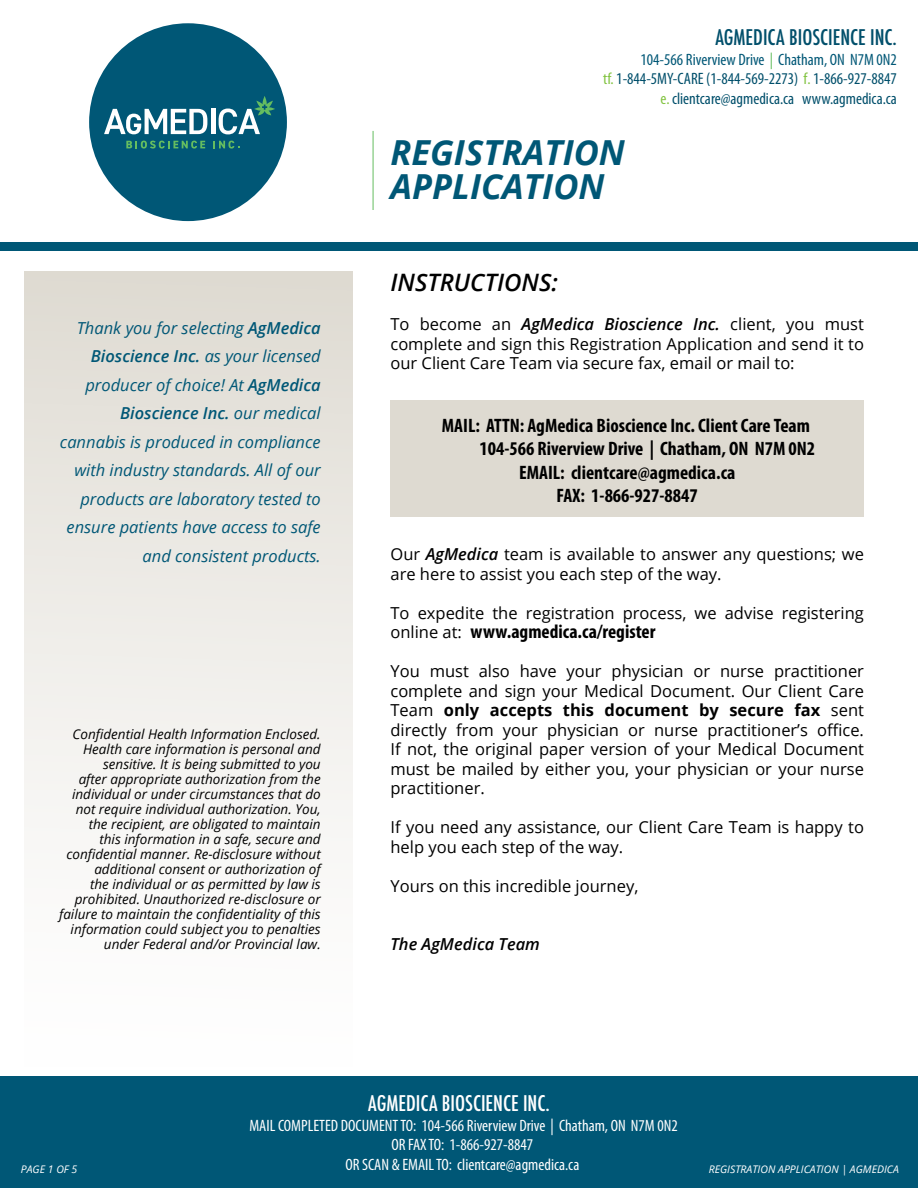
<style>
.page{position:relative;width:918px;height:1188px;background:#fff}
.page>*{position:absolute;margin:0;border:0;box-sizing:border-box;transform-origin:0 0}
.t1{font:italic 700 34.5px/34.5px "Open Sans";color:#005776}
.t2{font:italic 600 24px "Open Sans";color:#000}
.t3{font:500 condensed 21px "Futura";color:#004f6b}
.t4{font:500 condensed 21px "Futura";color:#fff}
.t5{font:700 condensed 19.5px "Myriad Pro";color:#000}
.t6{font:16.5px/19.5px "Open Sans";color:#000;text-align:justify}
.t7{font:italic 16.5px/28.5px "Open Sans";color:#005776;text-align:right}
.t8{font:condensed 16.5px/19.5px "Myriad Pro";color:#004f6b;text-align:right}
.t9{font:condensed 16.5px/19.5px "Myriad Pro";color:#fff;text-align:center}
.t10{font:italic 600 16.5px "Open Sans";color:#000}
.t11{font:italic 13.5px/15px "Open Sans";color:#000;text-align:right}
.t12{font:italic 10.5px "Open Sans";color:#fff}
.s1{color:#005776}
.s2{color:#65bd60}
.s3{color:#82c341}
.s4{font-weight:600}
.s5{font-weight:600;font-style:italic}
.s6{font-family:"Open Sans";font-weight:400;font-stretch:normal;font-size:16.5px}
.s7{font-weight:700}
</style>
<div class="page">
<div style="left:390px;top:401px;width:474px;height:116px;background:#dedad1"></div>
<div style="left:0;top:242px;width:918px;height:9px;background:#005776"></div>
<div style="left:24px;top:272px;width:328px;height:795px;background:linear-gradient(to bottom,#dfdbd3,#fff)"></div>
<hr style="left:373px;top:131px;width:1px;height:79px;background:#65bd60">
<div style="left:0;top:1076px;width:918px;height:112px;background:#005776"></div>
<div style="left:88px;top:22px;width:200px;height:200px;background:#005776;border-radius:50%"></div>
<svg style="left:126px;top:141px;width:79px;height:8px"></svg>
<svg style="left:214px;top:141px;width:26px;height:8px"></svg>
<svg style="left:104px;top:109px;width:103px;height:25px"></svg>
<hr style="left:211px;top:109px;width:4px;height:25px;background:#fff">
<svg style="left:219px;top:96px;width:56px;height:38px"></svg>
<p class="t3" style="left:715px;top:24px;width:183px">AGMEDICA BIOSCIENCE INC.</p>
<p class="t8" style="left:603px;top:50px;width:295px"><span class="s1">104-566 Riverview Drive</span> <span class="s2">|</span> <span class="s1">Chatham, ON N7M 0N2<br></span><span class="s3">tf.</span> 1-844-5MY-CARE (1-844-569-2273) <span class="s3">f.</span> 1-866-927-8847 <span class="s3">e.</span> clientcare@agmedica.ca www.agmedica.ca</p>
<p class="t7" style="left:60px;top:313px;width:262px">Thank you for selecting <span class="s4">AgMedica<br>Bioscience Inc.</span> as your licensed producer of choice! At <span class="s4">AgMedica<br>Bioscience Inc.</span> our medical cannabis is produced in compliance with industry standards. All of our products are laboratory tested to ensure patients have access to safe and consistent products.</p>
<p class="t11" style="left:59px;top:726px;width:263px">Confidential Health Information Enclosed.<br>Health care information is personal and sensitive. It is being submitted to you<br>after appropriate authorization from the individual or under circumstances that do not require individual authorization. You, the recipient, are obligated to maintain<br>this information in a safe, secure and confidential manner. Re-disclosure without additional consent or authorization of<br>the individual or as permitted by law is prohibited. Unauthorized re-disclosure or failure to maintain the confidentiality of this information could subject you to penalties under Federal and/or Provincial law.</p>
<h1 class="t1" style="left:390px;top:134px;width:236px">REGISTRATION<br>APPLICATION</h1>
<h2 class="t2" style="left:390px;top:266px;width:169px">INSTRUCTIONS:</h2>
<p class="t6" style="left:390px;top:314px;width:475px">To become an <span class="s5">AgMedica Bioscience Inc.</span> client, you must complete and sign this Registration Application and send it to our Client Care Team via secure fax, email or mail to:</p>
<p class="t5" style="left:442px;top:413px;width:370px">MAIL: ATTN: AgMedica Bioscience Inc. Client Care Team</p>
<p class="t5" style="left:480px;top:436px;width:337px">104-566 Riverview Drive | Chatham, ON N7M 0N2</p>
<p class="t5" style="left:519px;top:460px;width:218px">EMAIL: clientcare@agmedica.ca</p>
<p class="t5" style="left:557px;top:483px;width:143px">FAX: 1-866-927-8847</p>
<p class="t6" style="left:390px;top:544px;width:475px">Our <span class="s5">AgMedica</span> team is available to answer any questions; we are here to assist you each step of the way.</p>
<p class="t6" style="left:390px;top:603px;width:475px">To expedite the registration process, we advise registering</p>
<p class="t5" style="left:390px;top:620px;width:267px"><span class="s6">online at:</span> www.agmedica.ca/register</p>
<p class="t6" style="left:390px;top:661px;width:475px">You must also have your physician or nurse practitioner complete and sign your Medical Document. Our Client Care Team <span class="s7">only accepts this document by secure fax</span> sent directly from your physician or nurse practitioner’s office.<br>If not, the original paper version of your Medical Document must be mailed by either you, your physician or your nurse practitioner.</p>
<p class="t6" style="left:390px;top:817px;width:475px">If you need any assistance, our Client Care Team is happy to help you each step of the way.</p>
<p class="t6" style="left:390px;top:876px;width:249px">Yours on this incredible journey,</p>
<p class="t10" style="left:390px;top:933px;width:151px">The AgMedica Team</p>
<p class="t4" style="left:368px;top:1090px;width:183px">AGMEDICA BIOSCIENCE INC.</p>
<p class="t9" style="left:250px;top:1116px;width:430px">MAIL COMPLETED DOCUMENT TO: 104-566 Riverview Drive | Chatham, ON N7M 0N2<br>OR FAX TO: 1-866-927-8847<br>OR SCAN &amp; EMAIL TO: clientcare@agmedica.ca</p>
<p class="t12" style="left:21px;top:1162px;width:58px">PAGE 1 OF 5</p>
<p class="t12" style="left:709px;top:1162px;width:192px">REGISTRATION APPLICATION | AGMEDICA</p>
</div>
